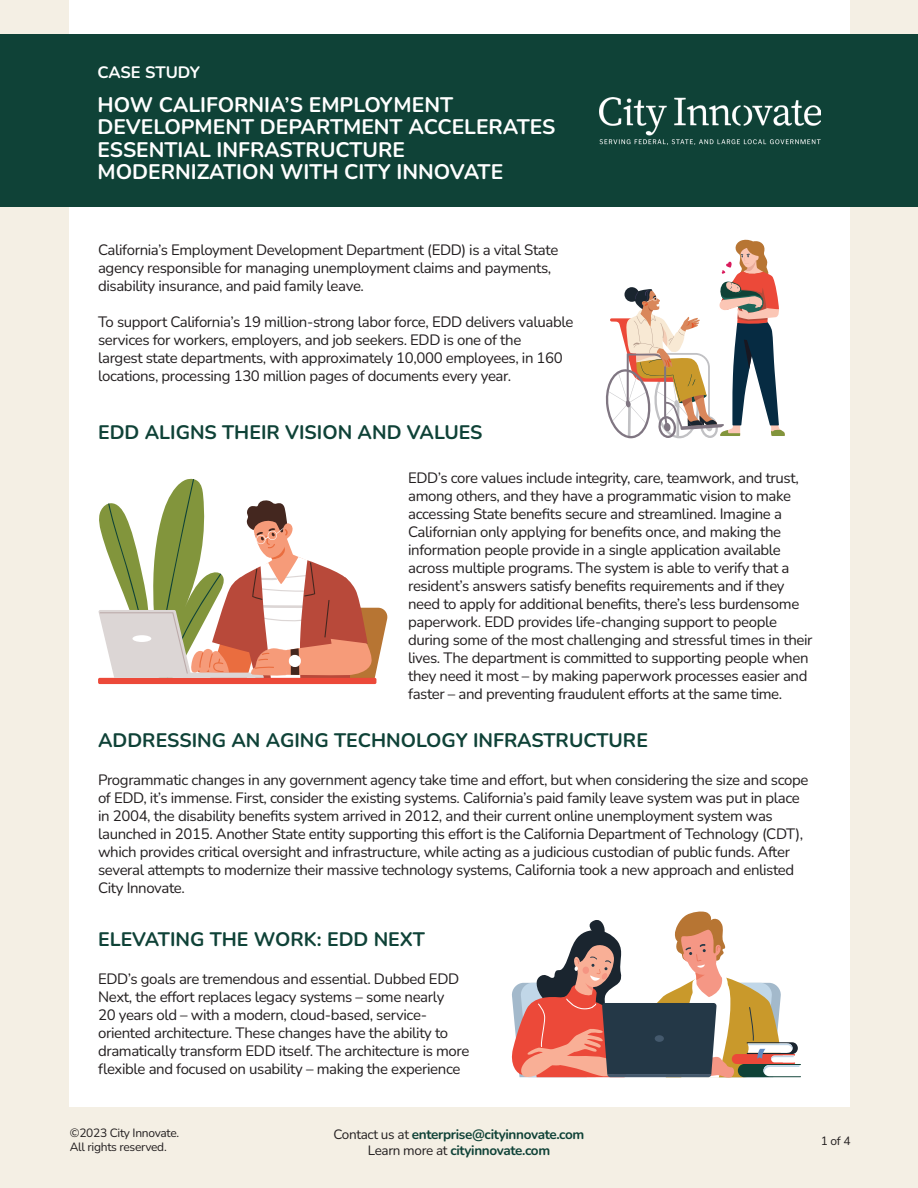
<style>
.page{position:relative;width:918px;height:1188px;background:#f4efe4}
.page>*{position:absolute;margin:0;border:0;box-sizing:border-box;transform-origin:0 0}
.t1{font:700 21px/22.5px "Nunito";color:#fff}
.t2{font:700 19.5px "Nunito";color:#0f4237}
.t3{font:700 16.5px "Nunito";letter-spacing:-.01em;color:#fff}
.t4{font:15px/18px "Nunito";letter-spacing:-.025em;color:#231f20}
.t5{font:700 13.5px/16.2px "Nunito";letter-spacing:-.025em;color:#0f4237;text-align:center}
.t6{font:12px/14.4px "Nunito";letter-spacing:-.025em;color:#231f20}
.s1{font-weight:400;color:#231f20}
</style>
<div class="page">
<div style="left:69px;top:0;width:780px;height:1107px;background:#fff"></div>
<div style="left:0;top:35px;width:918px;height:172px;background:#0f4237"></div>
<svg style="left:511px;top:911px;width:290px;height:167px"></svg>
<svg style="left:98px;top:479px;width:290px;height:206px"></svg>
<svg style="left:605px;top:239px;width:180px;height:199px"></svg>
<img style="left:600px;top:97px;width:221px;height:48px">
<p class="t3" style="left:97px;top:61px;width:104px">CASE STUDY</p>
<h1 class="t1" style="left:97px;top:92px;width:459px">HOW CALIFORNIA’S EMPLOYMENT<br>DEVELOPMENT DEPARTMENT ACCELERATES<br>ESSENTIAL INFRASTRUCTURE<br>MODERNIZATION WITH CITY INNOVATE</h1>
<p class="t4" style="left:98px;top:240px;width:462px">California’s Employment Development Department (EDD) is a vital State agency responsible for managing unemployment claims and payments, disability insurance, and paid family leave.</p>
<p class="t4" style="left:98px;top:312px;width:477px">To support California’s 19 million-strong labor force, EDD delivers valuable services for workers, employers, and job seekers. EDD is one of the<br>largest state departments, with approximately 10,000 employees, in 160 locations, processing 130 million pages of documents every year.</p>
<h2 class="t2" style="left:98px;top:418px;width:386px">EDD ALIGNS THEIR VISION AND VALUES</h2>
<p class="t4" style="left:408px;top:469px;width:406px">EDD’s core values include integrity, care, teamwork, and trust, among others, and they have a programmatic vision to make accessing State benefits secure and streamlined. Imagine a Californian only applying for benefits once, and making the information people provide in a single application available across multiple programs. The system is able to verify that a resident’s answers satisfy benefits requirements and if they need to apply for additional benefits, there’s less burdensome paperwork. EDD provides life-changing support to people during some of the most challenging and stressful times in their lives. The department is committed to supporting people when they need it most – by making paperwork processes easier and faster – and preventing fraudulent efforts at the same time.</p>
<h2 class="t2" style="left:98px;top:726px;width:551px">ADDRESSING AN AGING TECHNOLOGY INFRASTRUCTURE</h2>
<p class="t4" style="left:98px;top:771px;width:712px">Programmatic changes in any government agency take time and effort, but when considering the size and scope of EDD, it’s immense. First, consider the existing systems. California’s paid family leave system was put in place in 2004, the disability benefits system arrived in 2012, and their current online unemployment system was launched in 2015. Another State entity supporting this effort is the California Department of Technology (CDT), which provides critical oversight and infrastructure, while acting as a judicious custodian of public funds. After several attempts to modernize their massive technology systems, California took a new approach and enlisted City Innovate.</p>
<h2 class="t2" style="left:98px;top:925px;width:328px">ELEVATING THE WORK: EDD NEXT</h2>
<p class="t4" style="left:98px;top:970px;width:373px">EDD’s goals are tremendous and essential. Dubbed EDD Next, the effort replaces legacy systems – some nearly<br>20 years old – with a modern, cloud-based, service&shy;oriented architecture. These changes have the ability to dramatically transform EDD itself. The architecture is more flexible and focused on usability – making the experience</p>
<p class="t6" style="left:70px;top:1125px;width:111px">©2023 City Innovate.<br>All rights reserved.</p>
<p class="t5" style="left:334px;top:1125px;width:252px"><span class="s1">Contact us at</span> enterprise@cityinnovate.com<br><span class="s1">Learn more at</span> cityinnovate.com</p>
<p class="t6" style="left:821px;top:1133px;width:31px">1 of 4</p>
</div>
